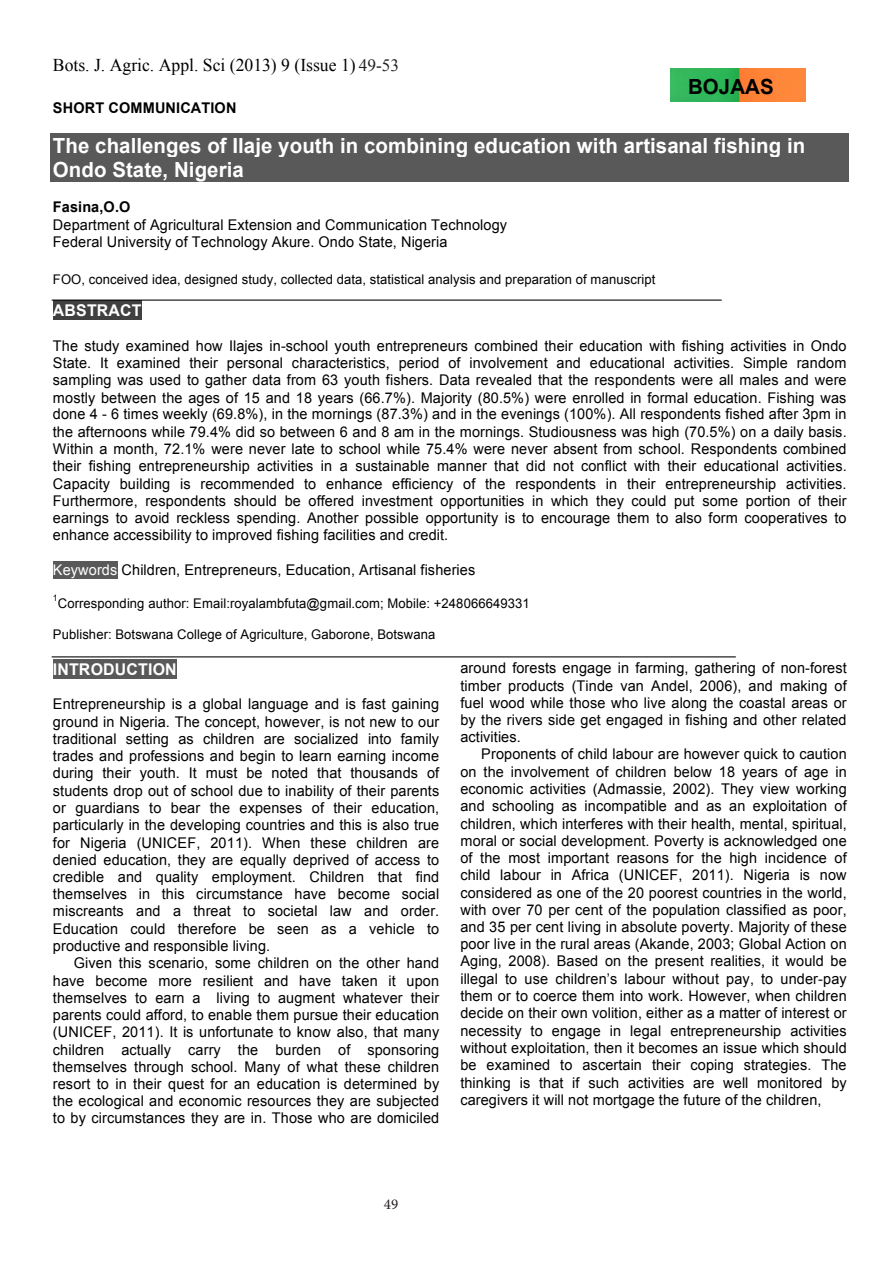
<style>
.page{position:relative;width:893px;height:1263px;background:#fff}
.page>*{position:absolute;margin:0;border:0;box-sizing:border-box;transform-origin:0 0}
.t1{font:700 20.85px/24.2px "Arial";letter-spacing:.005em;color:#fff}
.t2{font:700 20.85px "Arial";letter-spacing:.005em;color:#000}
.t3{font:18px "Times New Roman";color:#000}
.t4{font:17.25px "Times New Roman";color:#231f20}
.t5{font:700 16.2px "Arial";letter-spacing:.015em;color:#fff}
.t6{font:15px "Minion Pro";color:#231f20}
.t7{font:14.7px/17.2px "Arial";letter-spacing:.01em;color:#000}
.t8{font:700 14.7px "Arial";letter-spacing:.01em;color:#000}
.t9{font:13.35px "Arial";letter-spacing:.01em;color:#000}
.t10{font:9px "Arial";color:#000}
.s1{font-weight:700}
.s2{color:#fff}
</style>
<div class="page">
<img style="left:670px;top:69px;width:136px;height:32px">
<div style="left:51px;top:133px;width:798px;height:24px;background:#595959"></div>
<div style="left:51px;top:157px;width:798px;height:25px;background:#595959"></div>
<div style="left:53px;top:300px;width:89px;height:19px;background:#404040"></div>
<div style="left:53px;top:561px;width:64px;height:17px;background:#595959"></div>
<div style="left:53px;top:659px;width:124px;height:19px;background:#595959"></div>
<hr style="left:52px;top:656px;width:683px;height:1px;background:#000">
<hr style="left:52px;top:300px;width:669px;height:1px;background:#000">
<p class="t3" style="left:53px;top:52px;width:350px">Bots. J. Agric. Appl. Sci (2013) 9 (Issue 1) xx-xx</p>
<p class="t4" style="left:359px;top:54px;width:42px">49-53</p>
<p class="t2" style="left:688px;top:73px;width:87px">BOJAAS</p>
<p class="t8" style="left:53px;top:98px;width:185px">SHORT COMMUNICATION</p>
<p class="t1" style="left:53px;top:134px;width:754px">The challenges of Ilaje youth in combining education with artisanal fishing in<br>Ondo State, Nigeria</p>
<p class="t7" style="left:53px;top:199px;width:456px"><span class="s1">Fasina,O.O<br></span>Department of Agricultural Extension and Communication Technology<br>Federal University of Technology Akure. Ondo State, Nigeria</p>
<p class="t9" style="left:53px;top:271px;width:604px">FOO, conceived idea, designed study, collected data, statistical analysis and preparation of manuscript</p>
<p class="t5" style="left:53px;top:299px;width:90px">ABSTRACT</p>
<p class="t7" style="left:53px;top:337px;width:795px;text-align:justify">The study examined how Ilajes in-school youth entrepreneurs combined their education with fishing activities in Ondo State. It examined their personal characteristics, period of involvement and educational activities. Simple random sampling was used to gather data from 63 youth fishers. Data revealed that the respondents were all males and were mostly between the ages of 15 and 18 years (66.7%). Majority (80.5%) were enrolled in formal education. Fishing was done 4 - 6 times weekly (69.8%), in the mornings (87.3%) and in the evenings (100%). All respondents fished after 3pm in the afternoons while 79.4% did so between 6 and 8 am in the mornings. Studiousness was high (70.5%) on a daily basis.<br>Within a month, 72.1% were never late to school while 75.4% were never absent from school. Respondents combined their fishing entrepreneurship activities in a sustainable manner that did not conflict with their educational activities.<br>Capacity building is recommended to enhance efficiency of the respondents in their entrepreneurship activities.<br>Furthermore, respondents should be offered investment opportunities in which they could put some portion of their earnings to avoid reckless spending. Another possible opportunity is to encourage them to also form cooperatives to enhance accessibility to improved fishing facilities and credit.</p>
<p class="t7" style="left:53px;top:561px;width:424px"><span class="s2">Keywords</span> Children, Entrepreneurs, Education, Artisanal fisheries</p>
<p class="t10" style="left:53px;top:592px;width:6px">1</p>
<p class="t9" style="left:58px;top:595px;width:473px">Corresponding author: Email:royalambfuta@gmail.com; Mobile: +248066649331</p>
<p class="t9" style="left:53px;top:626px;width:384px">Publisher: Botswana College of Agriculture, Gaborone, Botswana</p>
<p class="t5" style="left:53px;top:658px;width:125px">INTRODUCTION</p>
<p class="t7" style="left:53px;top:696px;width:388px">Entrepreneurship is a global language and is fast gaining</p>
<p class="t7" style="left:53px;top:713px;width:388px">ground in Nigeria. The concept, however, is not new to our</p>
<p class="t7" style="left:53px;top:730px;width:388px">traditional setting as children are socialized into family</p>
<p class="t7" style="left:53px;top:747px;width:388px">trades and professions and begin to learn earning income</p>
<p class="t7" style="left:53px;top:765px;width:388px">during their youth. It must be noted that thousands of</p>
<p class="t7" style="left:53px;top:782px;width:388px">students drop out of school due to inability of their parents</p>
<p class="t7" style="left:53px;top:799px;width:388px">or guardians to bear the expenses of their education,</p>
<p class="t7" style="left:53px;top:817px;width:388px">particularly in the developing countries and this is also true</p>
<p class="t7" style="left:53px;top:834px;width:388px">for Nigeria (UNICEF, 2011). When these children are</p>
<p class="t7" style="left:53px;top:851px;width:388px">denied education, they are equally deprived of access to</p>
<p class="t7" style="left:53px;top:868px;width:388px">credible and quality employment. Children that find</p>
<p class="t7" style="left:53px;top:885px;width:388px">themselves in this circumstance have become social</p>
<p class="t7" style="left:53px;top:903px;width:388px">miscreants and a threat to societal law and order.</p>
<p class="t7" style="left:53px;top:920px;width:388px">Education could therefore be seen as a vehicle to</p>
<p class="t7" style="left:53px;top:937px;width:219px">productive and responsible living.</p>
<p class="t7" style="left:74px;top:954px;width:367px">Given this scenario, some children on the other hand</p>
<p class="t7" style="left:53px;top:972px;width:388px">have become more resilient and have taken it upon</p>
<p class="t7" style="left:53px;top:989px;width:388px">themselves to earn a living to augment whatever their</p>
<p class="t7" style="left:53px;top:1006px;width:388px">parents could afford, to enable them pursue their education</p>
<p class="t7" style="left:53px;top:1024px;width:388px">(UNICEF, 2011). It is unfortunate to know also, that many</p>
<p class="t7" style="left:53px;top:1041px;width:388px">children actually carry the burden of sponsoring</p>
<p class="t7" style="left:53px;top:1058px;width:388px">themselves through school. Many of what these children</p>
<p class="t7" style="left:53px;top:1075px;width:388px">resort to in their quest for an education is determined by</p>
<p class="t7" style="left:53px;top:1092px;width:388px">the ecological and economic resources they are subjected</p>
<p class="t7" style="left:53px;top:1110px;width:388px">to by circumstances they are in. Those who are domiciled</p>
<p class="t7" style="left:460px;top:660px;width:388px">around forests engage in farming, gathering of non-forest</p>
<p class="t7" style="left:460px;top:677px;width:388px">timber products (Tinde van Andel, 2006), and making of</p>
<p class="t7" style="left:460px;top:694px;width:388px">fuel wood while those who live along the coastal areas or</p>
<p class="t7" style="left:460px;top:711px;width:388px">by the rivers side get engaged in fishing and other related</p>
<p class="t7" style="left:460px;top:728px;width:62px">activities.</p>
<p class="t7" style="left:481px;top:746px;width:367px">Proponents of child labour are however quick to caution</p>
<p class="t7" style="left:460px;top:763px;width:388px">on the involvement of children below 18 years of age in</p>
<p class="t7" style="left:460px;top:780px;width:388px">economic activities (Admassie, 2002). They view working</p>
<p class="t7" style="left:460px;top:798px;width:388px">and schooling as incompatible and as an exploitation of</p>
<p class="t7" style="left:460px;top:815px;width:388px">children, which interferes with their health, mental, spiritual,</p>
<p class="t7" style="left:460px;top:832px;width:388px">moral or social development. Poverty is acknowledged one</p>
<p class="t7" style="left:460px;top:849px;width:388px">of the most important reasons for the high incidence of</p>
<p class="t7" style="left:460px;top:867px;width:388px">child labour in Africa (UNICEF, 2011). Nigeria is now</p>
<p class="t7" style="left:460px;top:884px;width:388px">considered as one of the 20 poorest countries in the world,</p>
<p class="t7" style="left:460px;top:901px;width:388px">with over 70 per cent of the population classified as poor,</p>
<p class="t7" style="left:460px;top:918px;width:388px">and 35 per cent living in absolute poverty. Majority of these</p>
<p class="t7" style="left:460px;top:935px;width:388px">poor live in the rural areas (Akande, 2003; Global Action on</p>
<p class="t7" style="left:460px;top:953px;width:388px">Aging, 2008). Based on the present realities, it would be</p>
<p class="t7" style="left:460px;top:970px;width:388px">illegal to use children’s labour without pay, to under-pay</p>
<p class="t7" style="left:460px;top:987px;width:388px">them or to coerce them into work. However, when children</p>
<p class="t7" style="left:460px;top:1005px;width:388px">decide on their own volition, either as a matter of interest or</p>
<p class="t7" style="left:460px;top:1022px;width:388px">necessity to engage in legal entrepreneurship activities</p>
<p class="t7" style="left:460px;top:1039px;width:388px">without exploitation, then it becomes an issue which should</p>
<p class="t7" style="left:460px;top:1056px;width:388px">be examined to ascertain their coping strategies. The</p>
<p class="t7" style="left:460px;top:1074px;width:388px">thinking is that if such activities are well monitored by</p>
<p class="t7" style="left:460px;top:1091px;width:363px">caregivers it will not mortgage the future of the children,</p>
<p class="t6" style="left:384px;top:1194px;width:16px">49</p>
</div>
